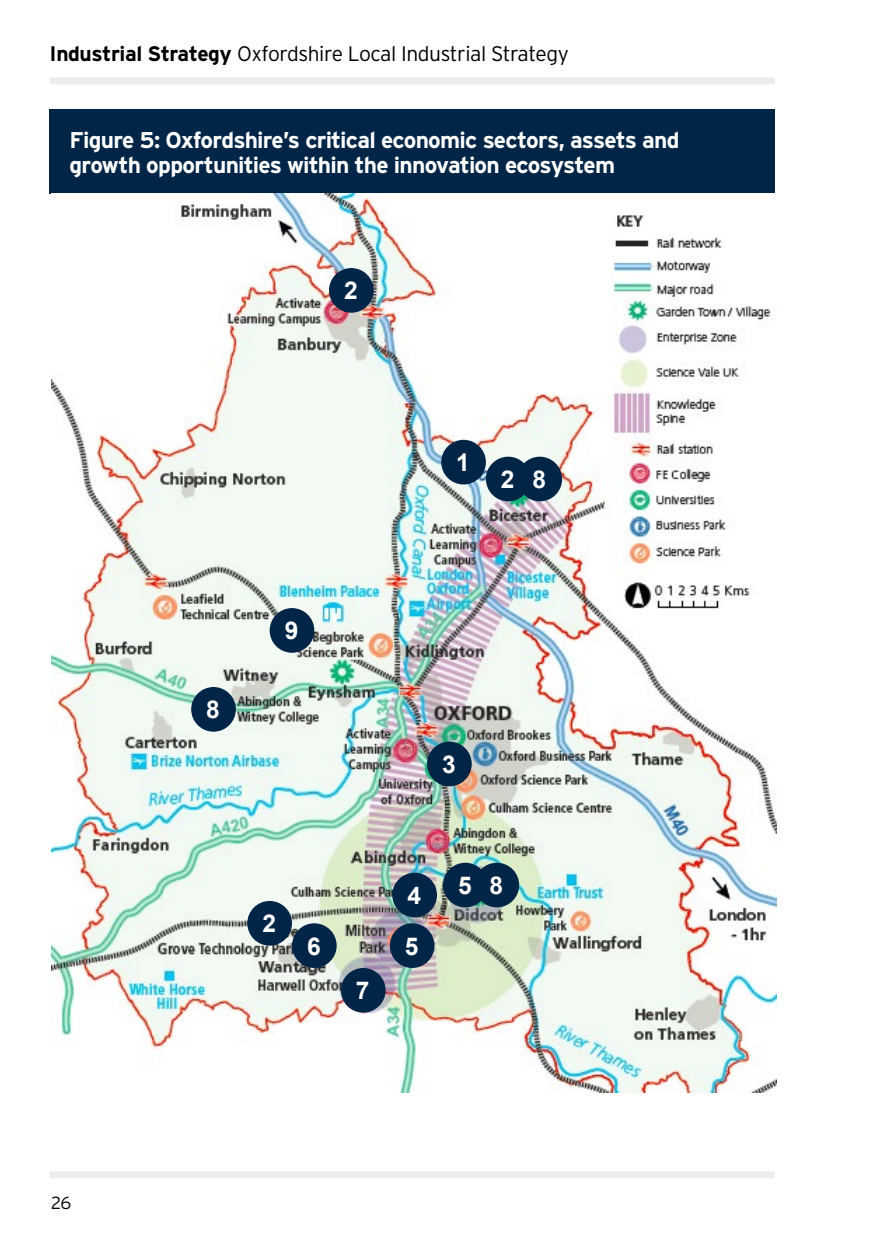
<style>
.page{position:relative;width:874px;height:1241px;background:#fff}
.page>*{position:absolute;margin:0;border:0;box-sizing:border-box;transform-origin:0 0}
.t1{font:700 24.5px "Arial";color:#fff}
.t2{font:700 22.75px/25.4px "Interstate";letter-spacing:-.035em;color:#fff}
.t3{font:300 21px "Interstate";letter-spacing:-.02em;color:#000}
.t4{font:300 17.5px "Interstate";color:#000}
.s1{font-weight:700}
</style>
<div class="page">
<div style="left:50px;top:77px;width:724px;height:7px;background:#ededed"></div>
<div style="left:50px;top:1170px;width:724px;height:7px;background:#ededed"></div>
<div style="left:50px;top:109px;width:724px;height:84px;background:#002547"></div>
<img style="left:51px;top:193px;width:725px;height:898px">
<div style="left:441px;top:440px;width:44px;height:44px;background:#002547;border-radius:50%"></div>
<div style="left:329px;top:268px;width:44px;height:45px;background:#002547;border-radius:50%"></div>
<div style="left:269px;top:608px;width:45px;height:44px;background:#002547;border-radius:50%"></div>
<div style="left:427px;top:741px;width:44px;height:45px;background:#002547;border-radius:50%"></div>
<div style="left:191px;top:687px;width:45px;height:44px;background:#002547;border-radius:50%"></div>
<div style="left:392px;top:872px;width:45px;height:45px;background:#002547;border-radius:50%"></div>
<div style="left:389px;top:923px;width:45px;height:44px;background:#002547;border-radius:50%"></div>
<div style="left:292px;top:923px;width:44px;height:44px;background:#002547;border-radius:50%"></div>
<div style="left:341px;top:967px;width:44px;height:45px;background:#002547;border-radius:50%"></div>
<div style="left:485px;top:456px;width:45px;height:45px;background:#002547;border-radius:50%"></div>
<div style="left:517px;top:456px;width:45px;height:45px;background:#002547;border-radius:50%"></div>
<div style="left:442px;top:862px;width:45px;height:45px;background:#002547;border-radius:50%"></div>
<div style="left:474px;top:862px;width:45px;height:45px;background:#002547;border-radius:50%"></div>
<div style="left:247px;top:900px;width:45px;height:45px;background:#002547;border-radius:50%"></div>
<p class="t3" style="left:50px;top:42px;width:520px"><span class="s1">Industrial Strategy</span> Oxfordshire Local Industrial Strategy</p>
<p class="t2" style="left:69px;top:127px;width:611px">Figure 5: Oxfordshire’s critical economic sectors, assets and growth opportunities within the innovation ecosystem</p>
<p class="t4" style="left:51px;top:1192px;width:21px">26</p>
<p class="t1" style="left:344px;top:274px;width:15px">2</p>
<p class="t1" style="left:456px;top:446px;width:15px">1</p>
<p class="t1" style="left:500px;top:463px;width:47px">2 8</p>
<p class="t1" style="left:206px;top:693px;width:15px">8</p>
<p class="t1" style="left:284px;top:614px;width:15px">9</p>
<p class="t1" style="left:442px;top:748px;width:15px">3</p>
<p class="t1" style="left:262px;top:907px;width:15px">2</p>
<p class="t1" style="left:407px;top:879px;width:15px">4</p>
<p class="t1" style="left:307px;top:929px;width:15px">6</p>
<p class="t1" style="left:404px;top:929px;width:15px">5</p>
<p class="t1" style="left:356px;top:974px;width:15px">7</p>
<p class="t1" style="left:458px;top:869px;width:47px">5 8</p>
</div>
